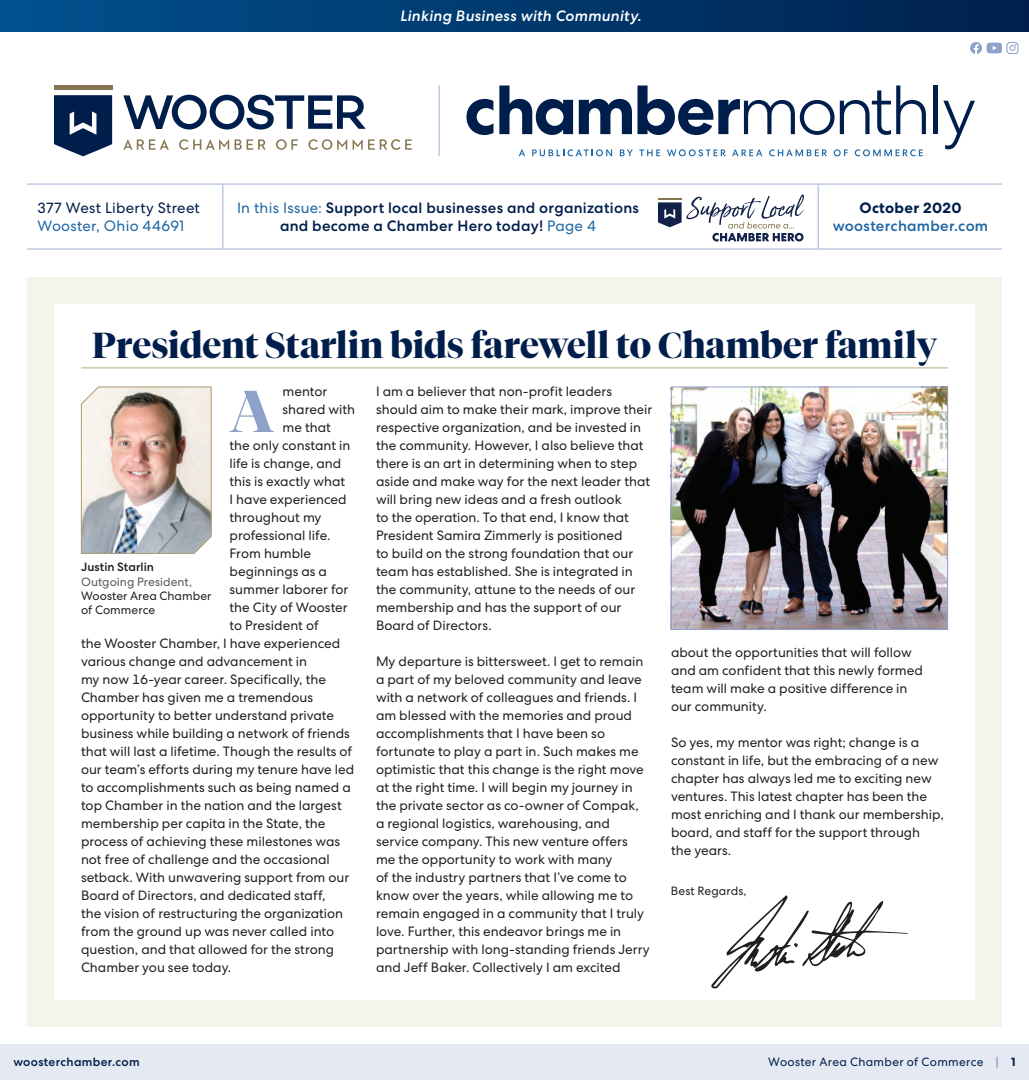
<style>
.page{position:relative;width:1029px;height:1080px;background:#fff}
.page>*{position:absolute;margin:0;border:0;box-sizing:border-box;transform-origin:0 0}
.t1{font:700 58.5px "Tiempos Fine";color:#8ea1ca}
.t2{font:700 36px "Tiempos Fine";letter-spacing:.005em;color:#001e4b}
.t3{font:500 15px/18px "Centra No 2";letter-spacing:.02em;color:#001e4b;text-align:center}
.t4{font:italic 500 15px "Centra No 2";letter-spacing:.015em;color:#fff}
.t5{font:15px "Centra No 2";letter-spacing:.02em;color:#001e4b}
.t6{font:500 15px "Centra No 2";letter-spacing:.02em;color:#1e68a6}
.t7{font:15px "Centra No 2";letter-spacing:.02em;color:#1e68a6}
.t8{font:700 15px "Centra No 2";letter-spacing:.02em;color:#001e4b}
.t9{font:13.5px/18px "Centra No 2";color:#231f20}
.t10{font:12px/14.4px "Centra No 2";letter-spacing:.005em;color:#231f20}
.t11{font:12px "Centra No 2";letter-spacing:.025em;color:#001e4b}
.t12{font:12px "Centra No 2";letter-spacing:.005em;color:#57585a}
.t13{font:500 12px "Centra No 2";letter-spacing:.025em;color:#001e4b}
.t14{font:500 12px "Centra No 2";letter-spacing:.005em;color:#231f20}
.s1{font-weight:400;color:#1e68a6}
.s2{font-weight:500;color:#8ea1ca}
.s3{font-weight:700}
</style>
<div class="page">
<div style="left:27px;top:277px;width:975px;height:749px;background:#f4f3ec"></div>
<div style="left:54px;top:304px;width:921px;height:695px;background:#fff"></div>
<div style="left:0;top:0;width:1029px;height:32px;background:linear-gradient(to right,#01518f,#00214c)"></div>
<svg style="left:466px;top:86px;width:107px;height:49px"></svg>
<svg style="left:579px;top:86px;width:347px;height:49px"></svg>
<hr style="left:933px;top:86px;width:4px;height:48px;background:#001e4b">
<svg style="left:943px;top:101px;width:32px;height:48px"></svg>
<svg style="left:519px;top:149px;width:6px;height:7px"></svg>
<svg style="left:532px;top:149px;width:80px;height:7px"></svg>
<svg style="left:620px;top:149px;width:13px;height:7px"></svg>
<svg style="left:639px;top:149px;width:21px;height:7px"></svg>
<svg style="left:667px;top:149px;width:59px;height:7px"></svg>
<svg style="left:732px;top:149px;width:30px;height:7px"></svg>
<svg style="left:769px;top:149px;width:58px;height:7px"></svg>
<svg style="left:834px;top:149px;width:14px;height:7px"></svg>
<svg style="left:855px;top:149px;width:68px;height:7px"></svg>
<svg style="left:123px;top:95px;width:243px;height:35px"></svg>
<svg style="left:123px;top:139px;width:46px;height:11px"></svg>
<svg style="left:179px;top:139px;width:50px;height:11px"></svg>
<svg style="left:235px;top:139px;width:31px;height:11px"></svg>
<svg style="left:276px;top:139px;width:22px;height:11px"></svg>
<svg style="left:308px;top:139px;width:39px;height:11px"></svg>
<svg style="left:353px;top:139px;width:59px;height:11px"></svg>
<svg style="left:54px;top:95px;width:58px;height:61px"></svg>
<hr style="left:54px;top:86px;width:58px;height:4px;background:#85764f">
<hr style="left:438px;top:86px;width:2px;height:70px;background:#c1cbe2">
<svg style="left:970px;top:42px;width:49px;height:12px"></svg>
<hr style="left:27px;top:183px;width:975px;height:2px;background:#c1cbe2">
<hr style="left:27px;top:248px;width:975px;height:2px;background:#c1cbe2">
<hr style="left:818px;top:183px;width:1px;height:66px;background:#c1cbe2">
<hr style="left:222px;top:183px;width:2px;height:67px;background:#c1cbe2">
<hr style="left:81px;top:367px;width:867px;height:2px;background:#cfc4a9">
<img style="left:81px;top:386px;width:131px;height:168px">
<svg style="left:658px;top:195px;width:146px;height:47px"></svg>
<img style="left:673px;top:389px;width:273px;height:239px">
<div style="left:671px;top:387px;width:277px;height:243px;border:1px solid #8ea1ca"></div>
<svg style="left:711px;top:895px;width:197px;height:93px"></svg>
<div style="left:0;top:1044px;width:1029px;height:36px;background:#e4e9f2"></div>
<p class="t4" style="left:401px;top:7px;width:243px">Linking Business with Community.</p>
<p class="t5" style="left:38px;top:199px;width:164px">377 West Liberty Street</p>
<p class="t7" style="left:38px;top:217px;width:148px">Wooster, Ohio 44691</p>
<p class="t3" style="left:237px;top:199px;width:403px"><span class="s1">In this Issue:</span> Support local businesses and organizations and become a Chamber Hero today! <span class="s1">Page 4</span></p>
<p class="t8" style="left:860px;top:199px;width:103px">October 2020</p>
<p class="t6" style="left:833px;top:217px;width:157px">woosterchamber.com</p>
<h2 class="t2" style="left:92px;top:324px;width:847px">President Starlin bids farewell to Chamber family</h2>
<p class="t9" style="left:283px;top:382px;width:46px">mentor</p>
<p class="t9" style="left:283px;top:400px;width:74px">shared with</p>
<p class="t9" style="left:283px;top:418px;width:50px">me that</p>
<p class="t9" style="left:230px;top:436px;width:122px">the only constant in</p>
<p class="t9" style="left:230px;top:454px;width:113px">life is change, and</p>
<p class="t9" style="left:230px;top:472px;width:117px">this is exactly what</p>
<p class="t9" style="left:230px;top:490px;width:119px">I have experienced</p>
<p class="t9" style="left:230px;top:508px;width:94px">throughout my</p>
<p class="t9" style="left:230px;top:526px;width:103px">professional life.</p>
<p class="t9" style="left:230px;top:544px;width:83px">From humble</p>
<p class="t9" style="left:230px;top:562px;width:99px">beginnings as a</p>
<p class="t9" style="left:230px;top:580px;width:120px">summer laborer for</p>
<p class="t9" style="left:230px;top:598px;width:120px">the City of Wooster</p>
<p class="t9" style="left:230px;top:616px;width:91px">to President of</p>
<p class="t9" style="left:81px;top:634px;width:261px">the Wooster Chamber, I have experienced</p>
<p class="t9" style="left:81px;top:652px;width:228px">various change and advancement in</p>
<p class="t9" style="left:81px;top:670px;width:246px">my now 16-year career. Specifically, the</p>
<p class="t9" style="left:81px;top:688px;width:234px">Chamber has given me a tremendous</p>
<p class="t9" style="left:81px;top:706px;width:255px">opportunity to better understand private</p>
<p class="t9" style="left:81px;top:724px;width:270px">business while building a network of friends</p>
<p class="t9" style="left:81px;top:742px;width:273px">that will last a lifetime. Though the results of</p>
<p class="t9" style="left:81px;top:760px;width:275px">our team’s efforts during my tenure have led</p>
<p class="t9" style="left:81px;top:778px;width:271px">to accomplishments such as being named a</p>
<p class="t9" style="left:81px;top:796px;width:262px">top Chamber in the nation and the largest</p>
<p class="t9" style="left:81px;top:814px;width:246px">membership per capita in the State, the</p>
<p class="t9" style="left:81px;top:832px;width:261px">process of achieving these milestones was</p>
<p class="t9" style="left:81px;top:850px;width:250px">not free of challenge and the occasional</p>
<p class="t9" style="left:81px;top:868px;width:270px">setback. With unwavering support from our</p>
<p class="t9" style="left:81px;top:886px;width:246px">Board of Directors, and dedicated staff,</p>
<p class="t9" style="left:81px;top:904px;width:264px">the vision of restructuring the organization</p>
<p class="t9" style="left:81px;top:922px;width:255px">from the ground up was never called into</p>
<p class="t9" style="left:81px;top:940px;width:255px">question, and that allowed for the strong</p>
<p class="t9" style="left:81px;top:958px;width:152px">Chamber you see today.</p>
<h1 class="t1" style="left:230px;top:376px;width:45px">A</h1>
<p class="t14" style="left:81px;top:560px;width:74px">Justin Starlin</p>
<p class="t12" style="left:81px;top:574px;width:113px">Outgoing President,</p>
<p class="t10" style="left:81px;top:589px;width:132px">Wooster Area Chamber of Commerce</p>
<p class="t9" style="left:376px;top:382px;width:278px">I am a believer that non-profit leaders should aim to make their mark, improve their respective organization, and be invested in the community. However, I also believe that there is an art in determining when to step aside and make way for the next leader that will bring new ideas and a fresh outlook<br>to the operation. To that end, I know that President Samira Zimmerly is positioned<br>to build on the strong foundation that our team has established. She is integrated in the community, attune to the needs of our membership and has the support of our Board of Directors.</p>
<p class="t9" style="left:376px;top:652px;width:275px">My departure is bittersweet. I get to remain a part of my beloved community and leave with a network of colleagues and friends. I am blessed with the memories and proud accomplishments that I have been so fortunate to play a part in. Such makes me optimistic that this change is the right move at the right time. I will begin my journey in the private sector as co-owner of Compak, a regional logistics, warehousing, and service company. This new venture offers me the opportunity to work with many<br>of the industry partners that I’ve come to know over the years, while allowing me to remain engaged in a community that I truly love. Further, this endeavor brings me in partnership with long-standing friends Jerry and Jeff Baker. Collectively I am excited</p>
<p class="t9" style="left:671px;top:643px;width:253px">about the opportunities that will follow and am confident that this newly formed team will make a positive difference in our community.</p>
<p class="t9" style="left:671px;top:733px;width:274px">So yes, my mentor was right; change is a constant in life, but the embracing of a new chapter has always led me to exciting new ventures. This latest chapter has been the most enriching and I thank our membership, board, and staff for the support through the years.</p>
<p class="t10" style="left:671px;top:884px;width:77px">Best Regards,</p>
<p class="t13" style="left:14px;top:1055px;width:128px">woosterchamber.com</p>
<p class="t11" style="left:768px;top:1055px;width:249px">Wooster Area Chamber of Commerce <span class="s2">|</span> <span class="s3">1</span></p>
</div>
